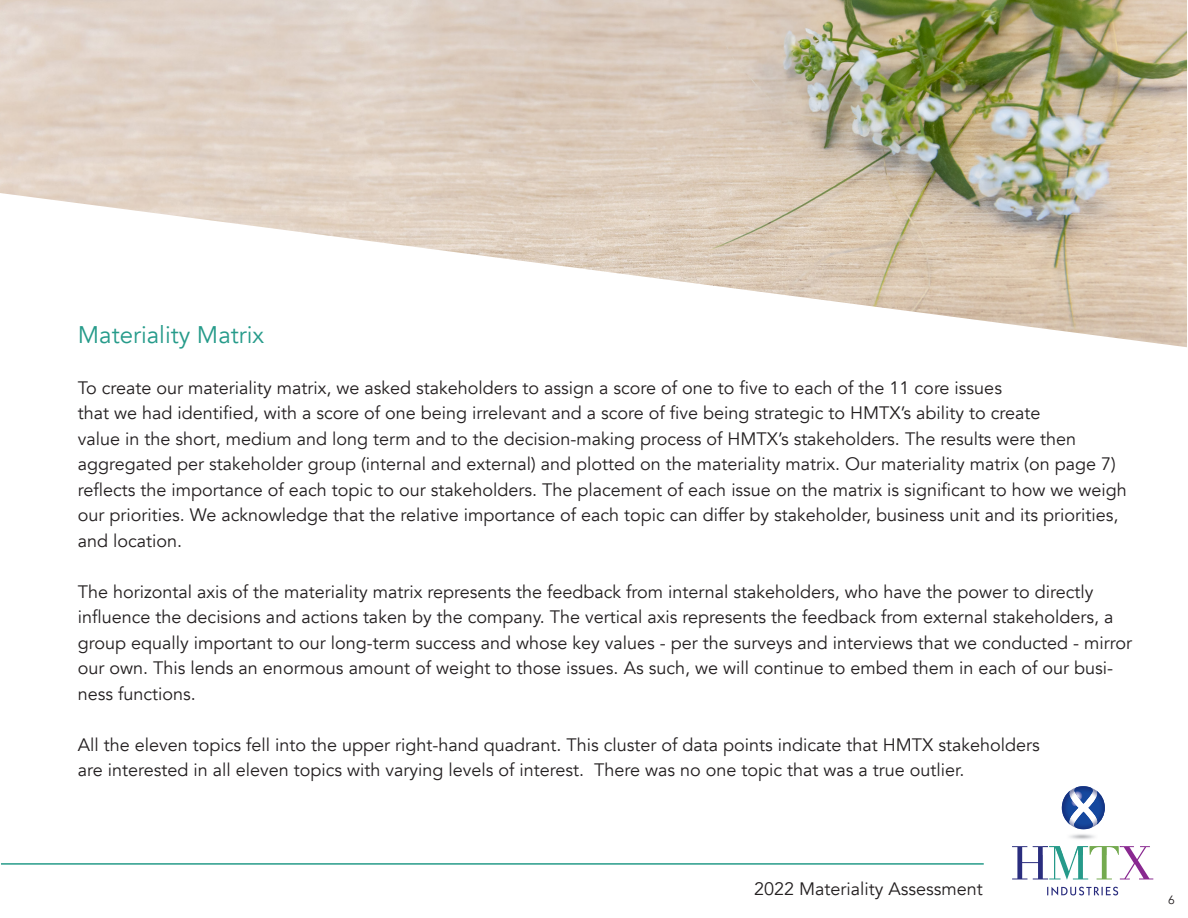
<style>
.page{position:relative;width:1188px;height:918px;background:#fff}
.page>*{position:absolute;margin:0;border:0;box-sizing:border-box;transform-origin:0 0}
.t1{font:24px "Avenir";color:#269b8a}
.t2{font:18px/25.5px "Avenir";color:#231f20}
.t3{font:12px "Avenir";color:#231f20}
</style>
<div class="page">
<img style="left:0;top:0;width:1187px;height:347px">
<hr style="left:1px;top:863px;width:983px;height:2px;background:#269b8a">
<svg style="left:1047px;top:887px;width:71px;height:9px"></svg>
<svg style="left:1012px;top:846px;width:141px;height:34px"></svg>
<svg style="left:1062px;top:786px;width:43px;height:44px"></svg>
<p class="t1" style="left:78px;top:320px;width:188px">Materiality Matrix</p>
<p class="t2" style="left:78px;top:375px;width:926px">To create our materiality matrix, we asked stakeholders to assign a score of one to five to each of the 11 core issues</p>
<p class="t2" style="left:78px;top:400px;width:964px">that we had identified, with a score of one being irrelevant and a score of five being strategic to HMTX’s ability to create</p>
<p class="t2" style="left:78px;top:426px;width:1000px">value in the short, medium and long term and to the decision-making process of HMTX’s stakeholders. The results were then</p>
<p class="t2" style="left:78px;top:451px;width:1051px">aggregated per stakeholder group (internal and external) and plotted on the materiality matrix. Our materiality matrix (on page 7) reflects the importance of each topic to our stakeholders. The placement of each issue on the matrix is significant to how we weigh our priorities. We acknowledge that the relative importance of each topic can differ by stakeholder, business unit and its priorities, and location.</p>
<p class="t2" style="left:78px;top:579px;width:1056px">The horizontal axis of the materiality matrix represents the feedback from internal stakeholders, who have the power to directly influence the decisions and actions taken by the company. The vertical axis represents the feedback from external stakeholders, a group equally important to our long-term success and whose key values - per the surveys and interviews that we conducted - mirror our own. This lends an enormous amount of weight to those issues. As such, we will continue to embed them in each of our busi&shy;ness functions.</p>
<p class="t2" style="left:78px;top:732px;width:963px">All the eleven topics fell into the upper right-hand quadrant. This cluster of data points indicate that HMTX stakeholders</p>
<p class="t2" style="left:78px;top:757px;width:888px">are interested in all eleven topics with varying levels of interest. There was no one topic that was a true outlier.</p>
<p class="t2" style="left:754px;top:876px;width:230px">2022 Materiality Assessment</p>
<p class="t3" style="left:1168px;top:892px;width:8px">6</p>
</div>
